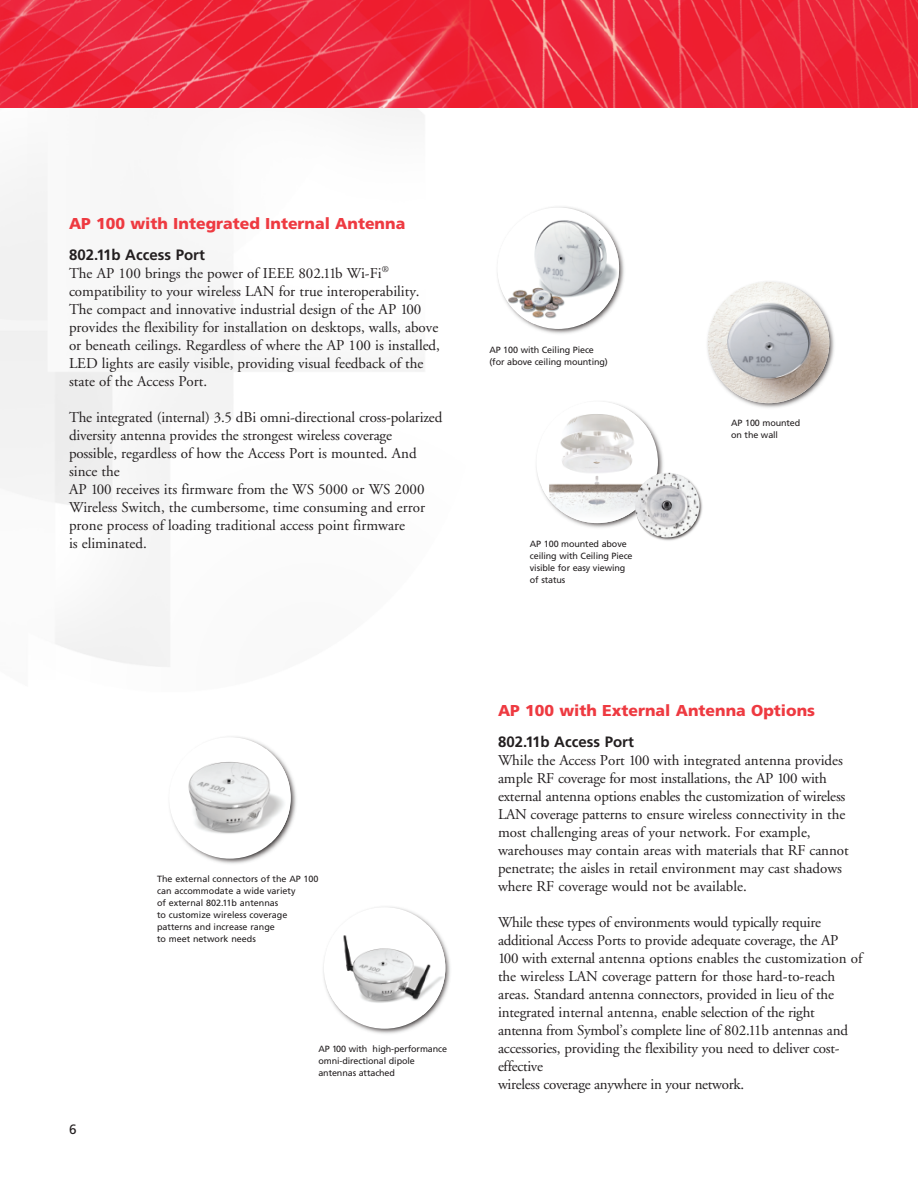
<style>
.page{position:relative;width:918px;height:1188px;background:#fff}
.page>*{position:absolute;margin:0;border:0;box-sizing:border-box;transform-origin:0 0}
.t1{font:900 15.75px "Frutiger";color:#ee3a41}
.t2{font:15px/18px "Adobe Garamond";color:#231f20}
.t3{font:700 15px "Frutiger";color:#231f20}
.t4{font:13.5px "Frutiger";color:#231f20}
.t5{font:9px/12px "Frutiger";letter-spacing:-.01em;color:#231f20}
</style>
<div class="page">
<img style="left:0;top:0;width:918px;height:108px">
<img style="left:497px;top:206px;width:127px;height:128px">
<div style="left:498px;top:207px;width:121px;height:122px;background:#fff;border-radius:50%"></div>
<img style="left:498px;top:213px;width:121px;height:110px">
<img style="left:707px;top:281px;width:127px;height:127px">
<img style="left:708px;top:282px;width:121px;height:121px;border-radius:50%">
<img style="left:536px;top:401px;width:127px;height:127px">
<div style="left:536px;top:402px;width:122px;height:121px;background:#fff;border-radius:50%"></div>
<img style="left:542px;top:402px;width:108px;height:121px">
<img style="left:170px;top:736px;width:126px;height:128px">
<div style="left:169px;top:737px;width:122px;height:122px;background:#fff;border-radius:50%"></div>
<img style="left:178px;top:750px;width:113px;height:93px">
<img style="left:636px;top:473px;width:71px;height:71px;border-radius:50%">
<img style="left:635px;top:473px;width:65px;height:65px;border-radius:50%">
<img style="left:323px;top:906px;width:127px;height:128px">
<div style="left:324px;top:907px;width:121px;height:122px;background:#fff;border-radius:50%"></div>
<img style="left:328px;top:925px;width:117px;height:90px">
<p class="t1" style="left:69px;top:218px;width:338px">AP 100 with Integrated Internal Antenna</p>
<p class="t3" style="left:69px;top:249px;width:137px">802.11b Access Port</p>
<p class="t2" style="left:69px;top:266px;width:373px">The AP 100 brings the power of IEEE 802.11b Wi-Fi<sup>® </sup>compatibility to your wireless LAN for true interoperability.<br>The compact and innovative industrial design of the AP 100 provides the flexibility for installation on desktops, walls, above or beneath ceilings. Regardless of where the AP 100 is installed, LED lights are easily visible, providing visual feedback of the state of the Access Port.</p>
<p class="t2" style="left:69px;top:410px;width:375px">The integrated (internal) 3.5 dBi omni-directional cross-polarized diversity antenna provides the strongest wireless coverage possible, regardless of how the Access Port is mounted. And since the<br>AP 100 receives its firmware from the WS 5000 or WS 2000<br>Wireless Switch, the cumbersome, time consuming and error prone process of loading traditional access point firmware<br>is eliminated.</p>
<p class="t5" style="left:489px;top:344px;width:120px">AP 100 with Ceiling Piece (for above ceiling mounting)</p>
<p class="t5" style="left:530px;top:539px;width:104px">AP 100 mounted above ceiling with Ceiling Piece visible for easy viewing of status</p>
<p class="t5" style="left:731px;top:417px;width:71px">AP 100 mounted on the wall</p>
<p class="t4" style="left:69px;top:1124px;width:9px">6</p>
<p class="t5" style="left:157px;top:874px;width:163px">The external connectors of the AP 100 can accommodate a wide variety<br>of external 802.11b antennas<br>to customize wireless coverage patterns and increase range<br>to meet network needs</p>
<p class="t5" style="left:318px;top:1043px;width:130px">AP 100 with high-performance omni-directional dipole antennas attached</p>
<p class="t1" style="left:498px;top:704px;width:319px">AP 100 with External Antenna Options</p>
<p class="t3" style="left:498px;top:736px;width:137px">802.11b Access Port</p>
<p class="t2" style="left:498px;top:752px;width:352px">While the Access Port 100 with integrated antenna provides ample RF coverage for most installations, the AP 100 with external antenna options enables the customization of wireless LAN coverage patterns to ensure wireless connectivity in the most challenging areas of your network. For example, warehouses may contain areas with materials that RF cannot penetrate; the aisles in retail environment may cast shadows where RF coverage would not be available.</p>
<p class="t2" style="left:498px;top:914px;width:366px">While these types of environments would typically require additional Access Ports to provide adequate coverage, the AP 100 with external antenna options enables the customization of the wireless LAN coverage pattern for those hard-to-reach areas. Standard antenna connectors, provided in lieu of the integrated internal antenna, enable selection of the right antenna from Symbol’s complete line of 802.11b antennas and accessories, providing the flexibility you need to deliver cost&shy;effective<br>wireless coverage anywhere in your network.</p>
</div>
